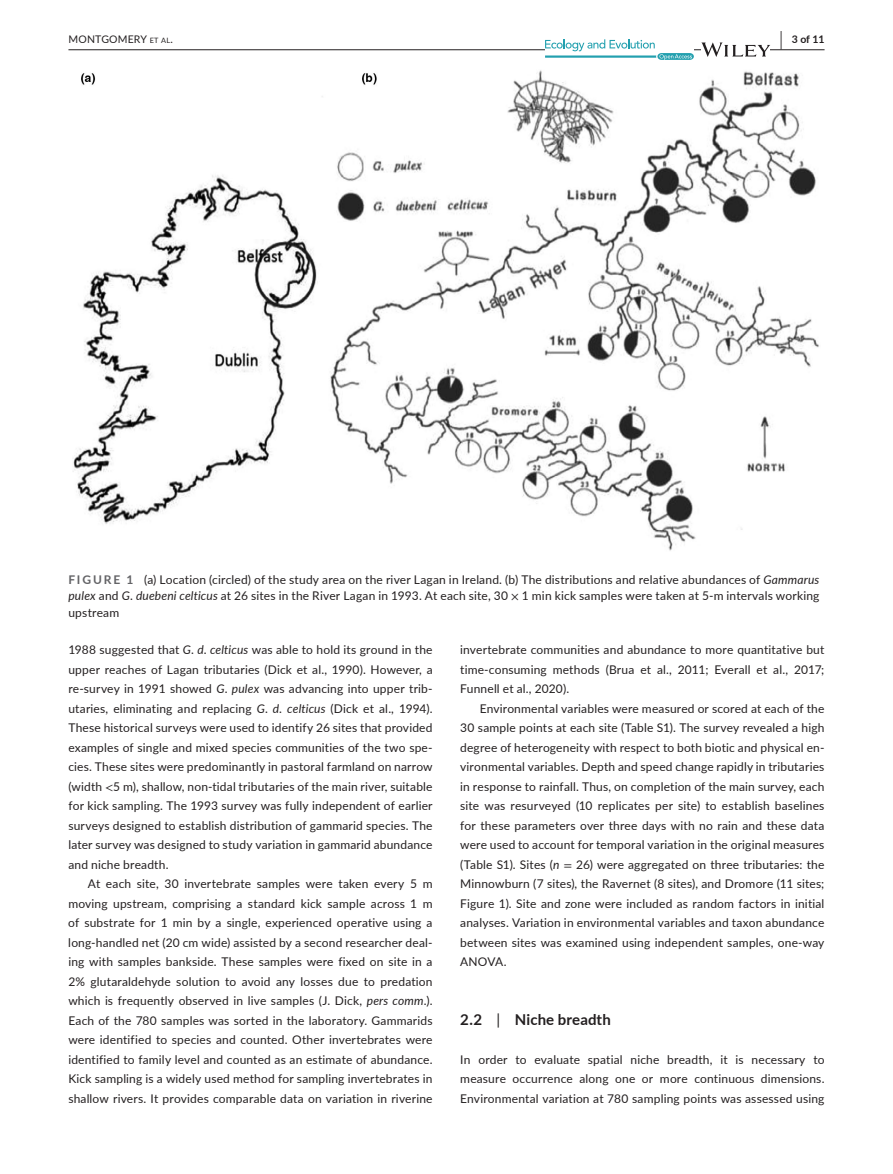
<style>
.page{position:relative;width:893px;height:1174px;background:#fff}
.page>*{position:absolute;margin:0;border:0;box-sizing:border-box;transform-origin:0 0}
.t1{font:700 15px "Lato";letter-spacing:.005em;color:#231f20}
.t2{font:12px/19.5px "Lato";letter-spacing:.015em;color:#231f20;text-align:justify}
.t3{font:10.5px "Lato";letter-spacing:.02em;color:#231f20}
.t4{font:700 10.5px "Lato";color:#231f20}
.s1{font-size:7.35px}
.s2{font-size:19.5px}
.s3{font-weight:700;color:#636366}
.s4{font-style:italic}
.s5{font-family:"STIX"}
.s6{font-weight:400}
</style>
<div class="page">
<hr style="left:68px;top:49px;width:756px;height:1px;background:#231f20">
<svg style="left:545px;top:39px;width:149px;height:21px"></svg>
<svg style="left:701px;top:42px;width:69px;height:15px"></svg>
<img style="left:73px;top:70px;width:746px;height:481px">
<p class="t3" style="left:68px;top:31px;width:106px">MONTGOMERY <span class="s1">et al</span>.</p>
<p class="t4" style="left:780px;top:31px;width:46px"><span class="s2">|</span> 3 of 11</p>
<p class="t2" style="left:68px;top:571px;width:752px;line-height:16.5px"><span class="s3">FIGURE 1</span> (a) Location (circled) of the study area on the river Lagan in Ireland. (b) The distributions and relative abundances of <span class="s4">Gammarus pulex</span> and <span class="s4">G</span>. <span class="s4">duebeni celticus</span> at 26 sites in the River Lagan in 1993. At each site, 30 <span class="s5">×</span> 1 min kick samples were taken at 5-m intervals working upstream</p>
<p class="t2" style="left:68px;top:639px;width:366px">1988 suggested that <span class="s4">G</span>. <span class="s4">d</span>. <span class="s4">celticus</span> was able to hold its ground in the upper reaches of Lagan tributaries (Dick et al., 1990). However, a re-survey in 1991 showed <span class="s4">G</span>. <span class="s4">pulex</span> was advancing into upper trib&shy;utaries, eliminating and replacing <span class="s4">G</span>. <span class="s4">d</span>. <span class="s4">celticus</span> (Dick et al., 1994).<br>These historical surveys were used to identify 26 sites that provided examples of single and mixed species communities of the two spe&shy;cies. These sites were predominantly in pastoral farmland on narrow (width <span class="s5">&lt;</span>5 m), shallow, non-tidal tributaries of the main river, suitable for kick sampling. The 1993 survey was fully independent of earlier surveys designed to establish distribution of gammarid species. The later survey was designed to study variation in gammarid abundance and niche breadth.</p>
<p class="t2" style="left:68px;top:873px;width:366px;text-indent:20px">At each site, 30 invertebrate samples were taken every 5 m moving upstream, comprising a standard kick sample across 1 m of substrate for 1 min by a single, experienced operative using a long-handled net (20 cm wide) assisted by a second researcher deal&shy;ing with samples bankside. These samples were fixed on site in a 2% glutaraldehyde solution to avoid any losses due to predation which is frequently observed in live samples (J. Dick, <span class="s4">pers comm</span>.).<br>Each of the 780 samples was sorted in the laboratory. Gammarids were identified to species and counted. Other invertebrates were identified to family level and counted as an estimate of abundance.<br>Kick sampling is a widely used method for sampling invertebrates in shallow rivers. It provides comparable data on variation in riverine</p>
<p class="t2" style="left:460px;top:639px;width:366px">invertebrate communities and abundance to more quantitative but time-consuming methods (Brua et al., 2011; Everall et al., 2017; Funnell et al., 2020).</p>
<p class="t2" style="left:460px;top:698px;width:366px;text-indent:20px">Environmental variables were measured or scored at each of the 30 sample points at each site (Table S1). The survey revealed a high degree of heterogeneity with respect to both biotic and physical en&shy;vironmental variables. Depth and speed change rapidly in tributaries in response to rainfall. Thus, on completion of the main survey, each site was resurveyed (10 replicates per site) to establish baselines for these parameters over three days with no rain and these data were used to account for temporal variation in the original measures (Table S1). Sites (<span class="s4">n</span> <span class="s5">=</span> 26) were aggregated on three tributaries: the Minnowburn (7 sites), the Ravernet (8 sites), and Dromore (11 sites; Figure 1). Site and zone were included as random factors in initial analyses. Variation in environmental variables and taxon abundance between sites was examined using independent samples, one-way ANOVA.</p>
<p class="t1" style="left:460px;top:1008px;width:152px">2.2 <span class="s6">|</span> Niche breadth</p>
<p class="t2" style="left:460px;top:1049px;width:366px">In order to evaluate spatial niche breadth, it is necessary to measure occurrence along one or more continuous dimensions.<br>Environmental variation at 780 sampling points was assessed using</p>
</div>
